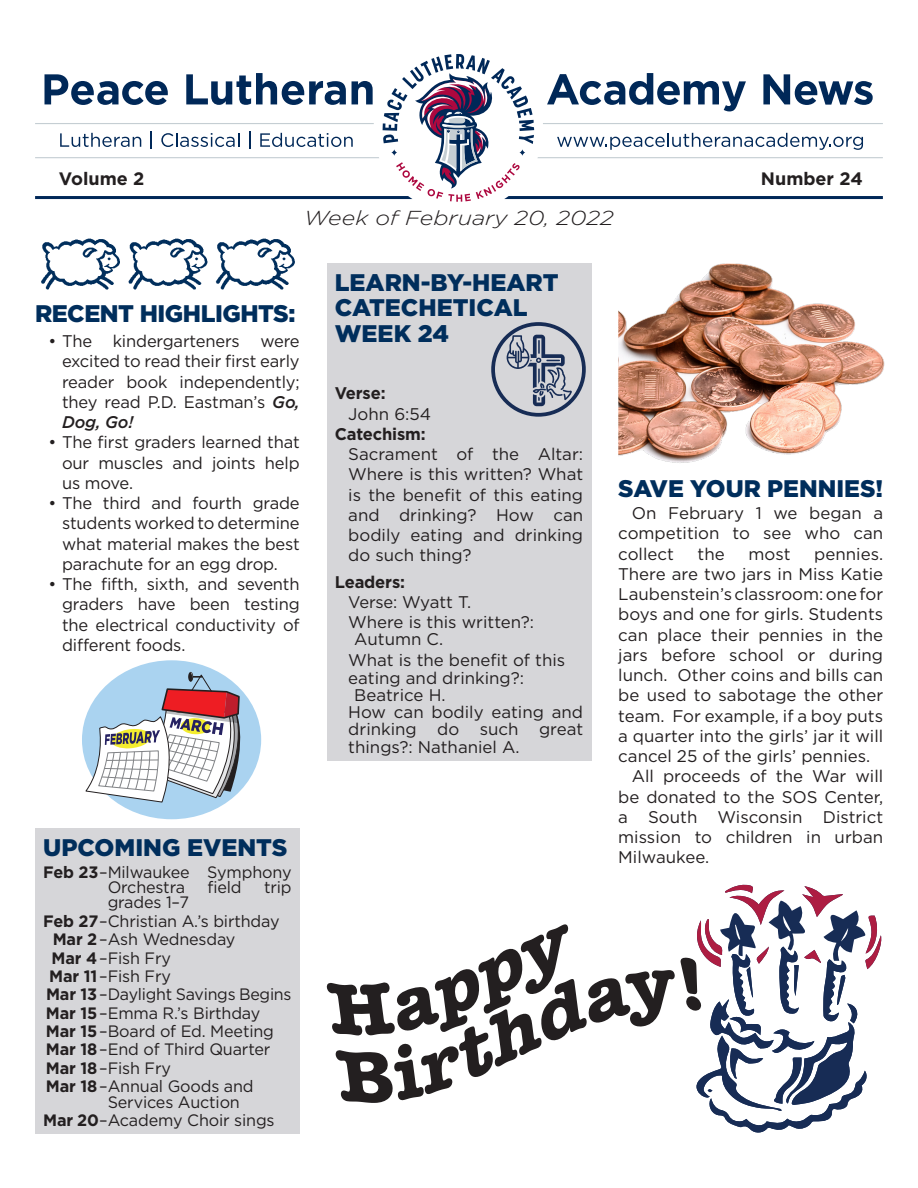
<style>
.page{position:relative;width:918px;height:1188px;background:#fff}
.page>*{position:absolute;margin:0;border:0;box-sizing:border-box;transform-origin:0 0}
.Headline{font:900 24px/25.8px "Gotham";color:#002e5c}
.Headline-2{font:900 24px "Gotham";letter-spacing:-.02em;color:#002e5c}
.t1{font:italic 300 20.25px "Gotham";color:#231f20;scale:1.15 1}
.t2{font:700 18px "Gotham";color:#231f20}
.Body_Copy{font:16.8px/20.2px "Gotham";color:#231f20;text-align:justify}
.t3{font:700 16.8px "Gotham";letter-spacing:-.01em;color:#231f20}
.t4{font:16.5px/15.3px "Gotham";letter-spacing:-.01em;color:#231f20}
.s1{font-weight:500;font-style:italic}
.s2{font-weight:700}
</style>
<div class="page">
<div style="left:327px;top:263px;width:264px;height:498px;background:#d6d6d9"></div>
<svg style="left:491px;top:322px;width:95px;height:95px"></svg>
<svg style="left:35px;top:54px;width:848px;height:148px"></svg>
<img style="left:41px;top:238px;width:254px;height:52px">
<div style="left:35px;top:829px;width:265px;height:305px;background:#d6d6d9"></div>
<div style="left:82px;top:660px;width:179px;height:159px;background:#aad3f0;border-radius:50%"></div>
<svg style="left:85px;top:672px;width:163px;height:131px"></svg>
<img style="left:618px;top:263px;width:267px;height:200px">
<svg style="left:327px;top:884px;width:555px;height:249px"></svg>
<p class="t2" style="left:59px;top:167px;width:87px">Volume 2</p>
<p class="t2" style="left:761px;top:167px;width:103px">Number 24</p>
<p class="t1" style="left:304px;top:205px;width:271px">Week of February 20, 2022</p>
<p class="Headline-2" style="left:35px;top:297px;width:262px">RECENT HIGHLIGHTS:</p>
<p class="Body_Copy" style="left:62px;top:331px;width:239px;text-indent:-14px">• The kindergarteners were excited to read their first early reader book independently; they read P.D. Eastman’s <span class="s1">Go, Dog, Go!</span></p>
<p class="Body_Copy" style="left:62px;top:432px;width:239px;text-indent:-14px">• The first graders learned that our muscles and joints help us move.</p>
<p class="Body_Copy" style="left:62px;top:493px;width:239px;text-indent:-14px">• The third and fourth grade students worked to determine what material makes the best parachute for an egg drop.</p>
<p class="Body_Copy" style="left:62px;top:574px;width:239px;text-indent:-14px">• The fifth, sixth, and seventh graders have been testing the electrical conductivity of different foods.</p>
<p class="Headline" style="left:43px;top:834px;width:246px">UPCOMING EVENTS</p>
<p class="t4" style="left:108px;top:864px;width:185px;text-indent:-65px"><span class="s2">Feb 23</span>–Milwaukee Symphony<br>Orchestra</p>
<p class="t4" style="left:207px;top:879px;width:36px">field</p>
<p class="t4" style="left:264px;top:879px;width:29px">trip</p>
<p class="t4" style="left:108px;top:895px;width:83px">grades 1–7</p>
<p class="t4" style="left:43px;top:913px;width:238px"><span class="s2">Feb 27</span>–Christian A.’s birthday</p>
<p class="t4" style="left:53px;top:931px;width:184px"><span class="s2">Mar 2</span>–Ash Wednesday</p>
<p class="t4" style="left:52px;top:950px;width:121px"><span class="s2">Mar 4</span>–Fish Fry</p>
<p class="t4" style="left:49px;top:968px;width:123px"><span class="s2">Mar 11</span>–Fish Fry</p>
<p class="t4" style="left:46px;top:986px;width:247px"><span class="s2">Mar 13</span>–Daylight Savings Begins</p>
<p class="t4" style="left:46px;top:1005px;width:216px"><span class="s2">Mar 15</span>–Emma R.’s Birthday</p>
<p class="t4" style="left:46px;top:1023px;width:230px"><span class="s2">Mar 15</span>–Board of Ed. Meeting</p>
<p class="t4" style="left:46px;top:1042px;width:226px"><span class="s2">Mar 18</span>–End of Third Quarter</p>
<p class="t4" style="left:46px;top:1060px;width:127px"><span class="s2">Mar 18</span>–Fish Fry</p>
<p class="t4" style="left:46px;top:1078px;width:209px"><span class="s2">Mar 18</span>–Annual Goods and</p>
<p class="t4" style="left:108px;top:1094px;width:134px">Services Auction</p>
<p class="t4" style="left:43px;top:1112px;width:233px"><span class="s2">Mar 20</span>–Academy Choir sings</p>
<p class="Headline" style="left:335px;top:269px;width:225px">LEARN-BY-HEART</p>
<p class="Headline" style="left:335px;top:295px;width:194px">CATECHETICAL<br>WEEK 24</p>
<p class="t3" style="left:335px;top:382px;width:52px">Verse:</p>
<p class="Body_Copy" style="left:348px;top:403px;width:84px">John 6:54</p>
<p class="t3" style="left:335px;top:423px;width:92px">Catechism:</p>
<p class="Body_Copy" style="left:348px;top:444px;width:236px">Sacrament of the Altar:<br>Where is this written? What is the benefit of this eating and drinking? How can bodily eating and drinking do such thing?</p>
<p class="t3" style="left:335px;top:570px;width:72px">Leaders:</p>
<p class="Body_Copy" style="left:348px;top:591px;width:125px">Verse: Wyatt T.</p>
<p class="Body_Copy" style="left:348px;top:612px;width:187px">Where is this written?:</p>
<p class="Body_Copy" style="left:354px;top:629px;width:90px">Autumn C.</p>
<p class="Body_Copy" style="left:348px;top:651px;width:218px;line-height:17.2px">What is the benefit of this eating and drinking?:</p>
<p class="Body_Copy" style="left:354px;top:684px;width:93px">Beatrice H.</p>
<p class="Body_Copy" style="left:348px;top:703px;width:236px;line-height:17.2px">How can bodily eating and drinking do such great things?: Nathaniel A.</p>
<p class="Headline" style="left:618px;top:475px;width:266px">SAVE YOUR PENNIES!</p>
<p class="Body_Copy" style="left:618px;top:503px;width:266px;text-indent:14px">On February 1 we began a competition to see who can collect</p>
<p class="Body_Copy" style="left:698px;top:543px;width:29px">the</p>
<p class="Body_Copy" style="left:749px;top:543px;width:43px">most</p>
<p class="Body_Copy" style="left:618px;top:543px;width:266px;text-indent:196px">pennies.<br>There are two jars in Miss Katie Laubenstein’s classroom: one for boys and one for girls. Students can place their pennies in the jars before school or during lunch. Other coins and bills can be used to sabotage the other team. For example, if a boy puts a quarter into the girls’ jar it will cancel 25 of the girls’ pennies.</p>
<p class="Body_Copy" style="left:618px;top:766px;width:266px;text-indent:14px">All proceeds of the War will be donated to the SOS Center, a South Wisconsin District mission to children in urban Milwaukee.</p>
</div>
